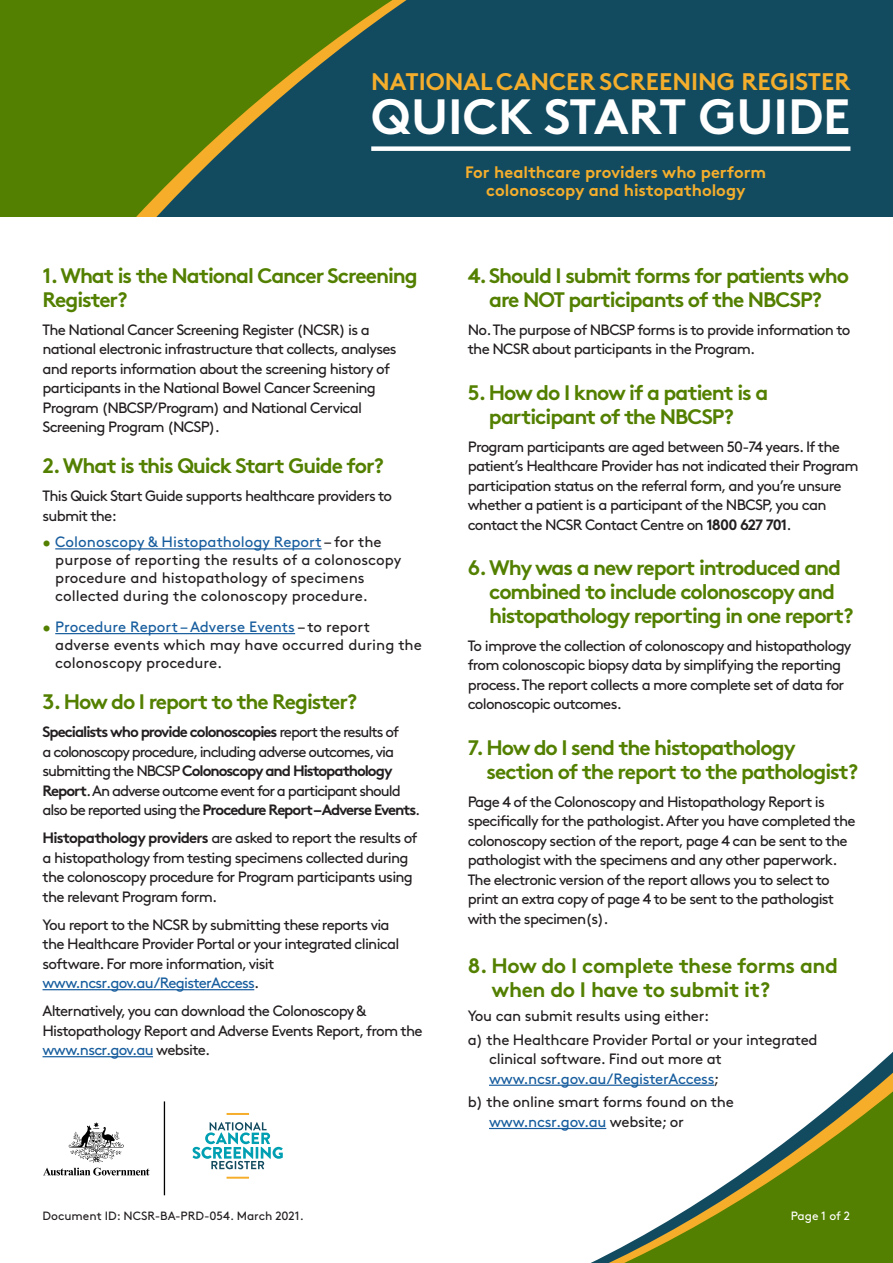
<style>
.page{position:relative;width:893px;height:1263px;background:#fff}
.page>*{position:absolute;margin:0;border:0;box-sizing:border-box;transform-origin:0 0}
.Header_H1{font:700 49.5px "Brown";color:#fff}
.Header_H1-2{font:700 24px "Brown";color:#f5ae2c}
.t1{font:700 21px/24px "Brown";letter-spacing:-.05em;color:#538000}
.t2{font:700 21px/24px "Brown";letter-spacing:-.02em;color:#538000}
.t3{font:700 16.5px/18px "Brown";color:#f5ae2c;text-align:center}
.Body{font:15px/19.5px "Brown";letter-spacing:-.05em;color:#231f20}
.Body-2{font:15px/18px "Brown";color:#231f20}
.Body-3{font:15px/19.5px "Brown";letter-spacing:-.07em;color:#231f20}
.Body-4{font:15px/19.5px "Brown";letter-spacing:-.02em;color:#231f20}
.Reference___page_num{font:12px "Brown Std";color:#231f20}
.Reference___page_num-2{font:12px "Brown Std";color:#fff}
.s1{color:#538000}
.s2{color:#175d9e}
.s3{font-weight:700}
</style>
<div class="page">
<div style="left:0;top:0;width:893px;height:217px;background:#124b60"></div>
<svg style="left:0;top:0;width:407px;height:217px;fill:#538000"></svg>
<svg style="left:537px;top:1052px;width:356px;height:211px"></svg>
<hr style="left:164px;top:1101px;width:1px;height:94px;background:#000">
<svg style="left:193px;top:1122px;width:90px;height:47px"></svg>
<hr style="left:227px;top:1113px;width:22px;height:2px;background:#f5ad2a">
<hr style="left:227px;top:1177px;width:22px;height:2px;background:#f5ad2a">
<svg style="left:43px;top:1168px;width:106px;height:7px"></svg>
<svg style="left:69px;top:1122px;width:55px;height:40px"></svg>
<hr style="left:55px;top:548px;width:267px;height:1px;background:#175d9e">
<hr style="left:55px;top:633px;width:240px;height:1px;background:#175d9e">
<hr style="left:43px;top:989px;width:211px;height:1px;background:#175d9e">
<hr style="left:43px;top:1056px;width:110px;height:1px;background:#175d9e">
<hr style="left:489px;top:1084px;width:225px;height:2px;background:#175d9e">
<hr style="left:489px;top:1128px;width:117px;height:1px;background:#175d9e">
<div style="left:371px;top:146px;width:479px;height:5px;background:#fff"></div>
<p class="Header_H1-2" style="left:371px;top:62px;width:481px">NATIONAL CANCER SCREENING REGISTER</p>
<p class="Header_H1" style="left:371px;top:76px;width:481px">QUICK START GUIDE</p>
<h2 class="t1" style="left:43px;top:261px;width:377px">1. What is the National Cancer Screening<br>Register?</h2>
<p class="Body" style="left:43px;top:319px;width:356px">The National Cancer Screening Register (NCSR) is a national electronic infrastructure that collects, analyses and reports information about the screening history of participants in the National Bowel Cancer Screening Program (NBCSP/Program) and National Cervical Screening Program (NCSP).</p>
<h2 class="t1" style="left:43px;top:452px;width:343px">2. What is this Quick Start Guide for?</h2>
<p class="Body" style="left:43px;top:485px;width:351px">This Quick Start Guide supports healthcare providers to submit the:</p>
<p class="Body-2" style="left:55px;top:532px;width:348px;text-indent:-13px"><span class="s1">•</span> <span class="s2">Colonoscopy &amp; Histopathology Report</span> – for the purpose of reporting the results of a colonoscopy procedure and histopathology of specimens collected during the colonoscopy procedure.</p>
<p class="Body-2" style="left:55px;top:617px;width:368px;text-indent:-13px"><span class="s1">•</span> <span class="s2">Procedure Report – Adverse Events</span> – to report adverse events which may have occurred during the colonoscopy procedure.</p>
<h2 class="t1" style="left:43px;top:688px;width:316px">3. How do I report to the Register?</h2>
<p class="Body-3" style="left:43px;top:721px;width:379px"><span class="s3">Specialists who provide colonoscopies</span> report the results of<br>a colonoscopy procedure, including adverse outcomes, via submitting the NBCSP <span class="s3">Colonoscopy and Histopathology Report</span>.An adverse outcome event for a participant should also be reported using the <span class="s3">Procedure Report – Adverse Events</span>.</p>
<p class="Body" style="left:43px;top:827px;width:377px"><span class="s3">Histopathology providers</span> are asked to report the results of a histopathology from testing specimens collected during the colonoscopy procedure for Program participants using the relevant Program form.</p>
<p class="Body" style="left:43px;top:913px;width:358px">You report to the NCSR by submitting these reports via the Healthcare Provider Portal or your integrated clinical software. For more information, visit <span class="s2">www.ncsr.gov.au/RegisterAccess</span>.</p>
<p class="Body" style="left:43px;top:1000px;width:382px">Alternatively, you can download the Colonoscopy &amp;<br>Histopathology Report and Adverse Events Report, from the <span class="s2">www.nscr.gov.au</span> website.</p>
<h3 class="t3" style="left:465px;top:161px;width:302px">For healthcare providers who perform colonoscopy and histopathology</h3>
<h2 class="t1" style="left:468px;top:261px;width:383px;text-align:center">4. Should I submit forms for patients who are NOT participants of the NBCSP?</h2>
<p class="Body" style="left:468px;top:319px;width:384px">No. The purpose of NBCSP forms is to provide information to the NCSR about participants in the Program.</p>
<h2 class="t1" style="left:489px;top:378px;width:281px;text-indent:-21px">5. How do I know if a patient is a participant of the NBCSP?</h2>
<p class="Body" style="left:468px;top:435px;width:393px">Program participants are aged between 50-74 years. If the patient’s Healthcare Provider has not indicated their Program participation status on the referral form, and you’re unsure whether a patient is a participant of the NBCSP, you can contact the NCSR Contact Centre on <span class="s3">1800 627 701</span>.</p>
<h2 class="t1" style="left:489px;top:553px;width:366px;text-indent:-21px">6. Why was a new report introduced and combined to include colonoscopy and histopathology reporting in one report?</h2>
<p class="Body" style="left:468px;top:635px;width:385px">To improve the collection of colonoscopy and histopathology from colonoscopic biopsy data by simplifying the reporting process. The report collects a more complete set of data for colonoscopic outcomes.</p>
<h2 class="t1" style="left:486px;top:733px;width:373px;text-indent:-19px">7. How do I send the histopathology section of the report to the pathologist?</h2>
<p class="Body" style="left:468px;top:790px;width:389px">Page 4 of the Colonoscopy and Histopathology Report is specifically for the pathologist. After you have completed the colonoscopy section of the report, page 4 can be sent to the pathologist with the specimens and any other paperwork.<br>The electronic version of the report allows you to select to print an extra copy of page 4 to be sent to the pathologist with the specimen(s).</p>
<h2 class="t2" style="left:492px;top:952px;width:348px;text-indent:-24px">8. How do I complete these forms and when do I have to submit it?</h2>
<p class="Body-4" style="left:468px;top:1005px;width:243px">You can submit results using either:</p>
<p class="Body-4" style="left:489px;top:1028px;width:330px;text-indent:-21px">a) the Healthcare Provider Portal or your integrated clinical software. Find out more at <span class="s2">www.ncsr.gov.au/RegisterAccess</span>;</p>
<p class="Body-4" style="left:489px;top:1091px;width:246px;text-indent:-21px">b) the online smart forms found on the <span class="s2">www.ncsr.gov.au</span> website; or</p>
<p class="Reference___page_num" style="left:43px;top:1209px;width:263px">Document ID: NCSR-BA-PRD-054. March 2021.</p>
<p class="Reference___page_num-2" style="left:791px;top:1209px;width:61px">Page 1 of 2</p>
</div>
